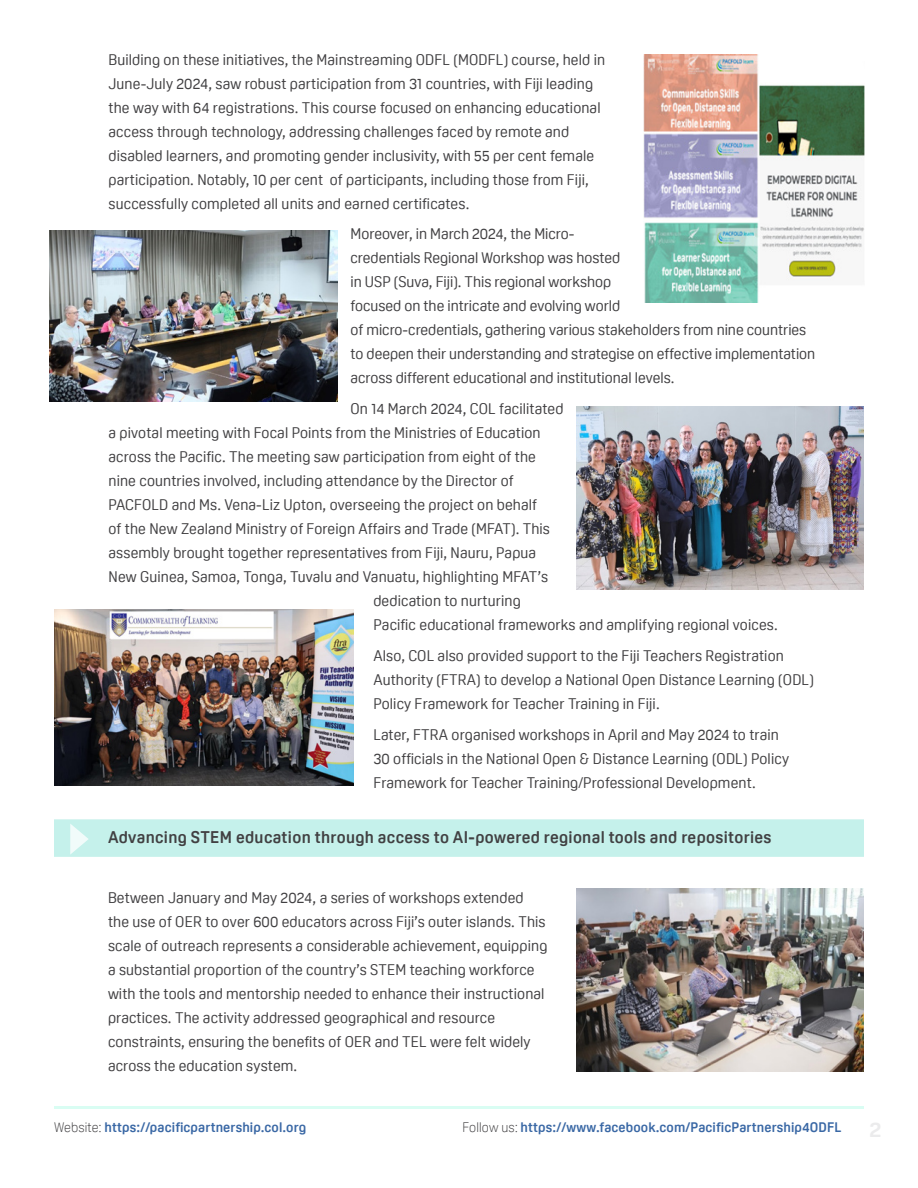
<style>
.page{position:relative;width:918px;height:1188px;background:#fff}
.page>*{position:absolute;margin:0;border:0;box-sizing:border-box;transform-origin:0 0}
.t1{font:700 16.5px "Oscine";letter-spacing:.02em;color:#414042}
.t2{font:15px/24px "Oscine";letter-spacing:.01em;color:#414042}
.t3{font:700 13.5px "Oscine";letter-spacing:.01em;color:#3a68a5}
.s1{font-weight:300;color:#414042}
</style>
<div class="page">
<hr style="left:54px;top:1106px;width:810px;height:2px;background:#00f3b5">
<img style="left:644px;top:54px;width:220px;height:249px">
<img style="left:50px;top:230px;width:287px;height:172px">
<img style="left:577px;top:406px;width:287px;height:183px">
<img style="left:54px;top:610px;width:299px;height:175px">
<img style="left:577px;top:888px;width:287px;height:184px">
<div style="left:54px;top:819px;width:810px;height:38px;background:#c5f1eb"></div>
<svg style="left:70px;top:824px;width:18px;height:30px"></svg>
<p class="t2" style="left:109px;top:47px;width:498px">Building on these initiatives, the Mainstreaming ODFL (MODFL) course, held in June-July 2024, saw robust participation from 31 countries, with Fiji leading the way with 64 registrations. This course focused on enhancing educational access through technology, addressing challenges faced by remote and disabled learners, and promoting gender inclusivity, with 55 per cent female participation. Notably, 10 per cent of participants, including those from Fiji, successfully completed all units and earned certificates.</p>
<p class="t2" style="left:351px;top:222px;width:466px">Moreover, in March 2024, the Micro-<br>credentials Regional Workshop was hosted<br>in USP (Suva, Fiji). This regional workshop<br>focused on the intricate and evolving world<br>of micro-credentials, gathering various stakeholders from nine countries to deepen their understanding and strategise on effective implementation across different educational and institutional levels.</p>
<p class="t2" style="left:351px;top:397px;width:214px">On 14 March 2024, COL facilitated</p>
<p class="t2" style="left:109px;top:421px;width:434px">a pivotal meeting with Focal Points from the Ministries of Education</p>
<p class="t2" style="left:109px;top:445px;width:429px">across the Pacific. The meeting saw participation from eight of the</p>
<p class="t2" style="left:109px;top:469px;width:407px">nine countries involved, including attendance by the Director of</p>
<p class="t2" style="left:109px;top:493px;width:430px">PACFOLD and Ms. Vena-Liz Upton, overseeing the project on behalf</p>
<p class="t2" style="left:109px;top:517px;width:443px">of the New Zealand Ministry of Foreign Affairs and Trade (MFAT). This</p>
<p class="t2" style="left:109px;top:541px;width:429px">assembly brought together representatives from Fiji, Nauru, Papua</p>
<p class="t2" style="left:109px;top:565px;width:441px">New Guinea, Samoa, Tonga, Tuvalu and Vanuatu, highlighting MFAT’s</p>
<p class="t2" style="left:373px;top:589px;width:149px">dedication to nurturing</p>
<p class="t2" style="left:373px;top:613px;width:406px">Pacific educational frameworks and amplifying regional voices.</p>
<p class="t2" style="left:373px;top:644px;width:442px">Also, COL also provided support to the Fiji Teachers Registration<br>Authority (FTRA) to develop a National Open Distance Learning (ODL)<br>Policy Framework for Teacher Training in Fiji.</p>
<p class="t2" style="left:373px;top:722px;width:417px">Later, FTRA organised workshops in April and May 2024 to train<br>30 officials in the National Open &amp; Distance Learning (ODL) Policy<br>Framework for Teacher Training/Professional Development.</p>
<p class="t1" style="left:108px;top:828px;width:665px">Advancing STEM education through access to AI-powered regional tools and repositories</p>
<p class="t2" style="left:108px;top:886px;width:441px">Between January and May 2024, a series of workshops extended the use of OER to over 600 educators across Fiji’s outer islands. This scale of outreach represents a considerable achievement, equipping a substantial proportion of the country’s STEM teaching workforce with the tools and mentorship needed to enhance their instructional practices. The activity addressed geographical and resource constraints, ensuring the benefits of OER and TEL were felt widely across the education system.</p>
<p class="t3" style="left:54px;top:1120px;width:254px"><span class="s1">Website:</span> https://pacificpartnership.col.org</p>
<p class="t3" style="left:463px;top:1120px;width:380px"><span class="s1">Follow us:</span> https://www.facebook.com/PacificPartnership4ODFL</p>
</div>
